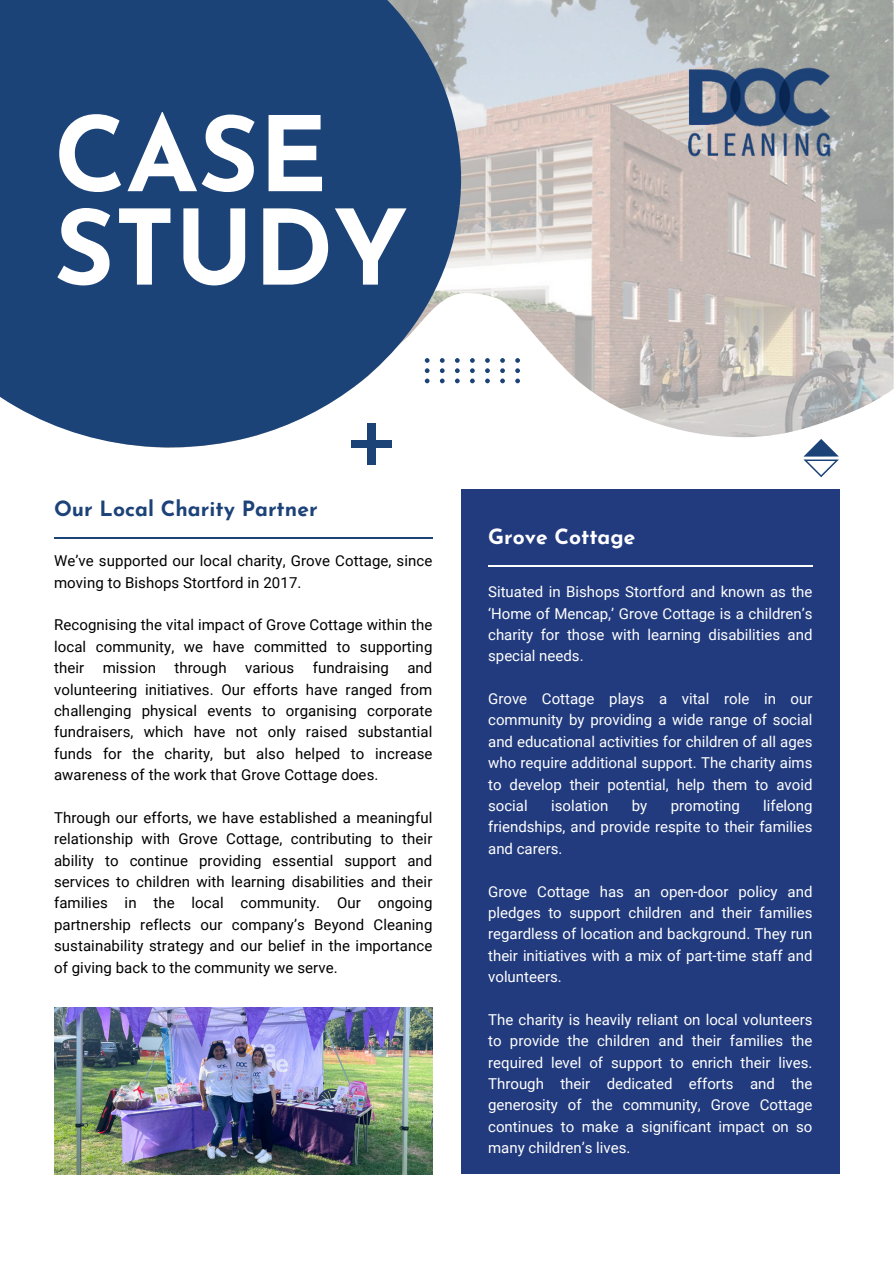
<style>
.page{position:relative;width:894px;height:1264px;background:#fff}
.page>*{position:absolute;margin:0;border:0;box-sizing:border-box;transform-origin:0 0}
.t1{font:700 103.5px/93.3px "Josefin Sans";color:#fff}
.t2{font:700 21px "Josefin Sans";color:#1c4278}
.t3{font:700 21px "Josefin Sans";color:#fff}
.t4{font:15px/21.3px "Roboto";color:#fff;text-align:justify}
.t5{font:15px/21.3px "Roboto";letter-spacing:.005em;color:#000;text-align:justify}
</style>
<div class="page">
<img style="left:461px;top:0;width:432px;height:438px">
<svg style="left:0;top:0;width:461px;height:447px;background:#315584"></svg>
<svg style="left:424px;top:358px;width:5px;height:25px"></svg>
<svg style="left:439px;top:358px;width:5px;height:25px"></svg>
<svg style="left:455px;top:358px;width:4px;height:25px"></svg>
<svg style="left:470px;top:358px;width:4px;height:25px"></svg>
<svg style="left:485px;top:358px;width:4px;height:25px"></svg>
<svg style="left:500px;top:358px;width:5px;height:25px"></svg>
<svg style="left:515px;top:358px;width:5px;height:25px"></svg>
<div style="left:367px;top:423px;width:8px;height:41px;background:#1b4378"></div>
<div style="left:351px;top:440px;width:40px;height:7px;background:#1b4378"></div>
<svg style="left:803px;top:439px;width:35px;height:38px"></svg>
<img style="left:677px;top:54px;width:162px;height:114px">
<hr style="left:54px;top:537px;width:378px;height:2px;background:#1c4278">
<div style="left:461px;top:489px;width:378px;height:684px;background:#223b7e"></div>
<hr style="left:488px;top:565px;width:324px;height:2px;background:#fff">
<img style="left:54px;top:1007px;width:378px;height:166px">
<p class="t1" style="left:54px;top:119px;width:355px">CASE<br>STUDY</p>
<p class="t2" style="left:54px;top:500px;width:265px">Our Local Charity Partner</p>
<p class="t5" style="left:54px;top:550px;width:380px">We’ve supported our local charity, Grove Cottage, since moving to Bishops Stortford in 2017.</p>
<h2 class="t5" style="left:54px;top:614px;width:380px">Recognising the vital impact of Grove Cottage within the local community, we have committed to supporting their mission through various fundraising and volunteering initiatives. Our efforts have ranged from challenging physical events to organising corporate fundraisers, which have not only raised substantial funds for the charity, but also helped to increase awareness of the work that Grove Cottage does.</h2>
<p class="t5" style="left:54px;top:807px;width:380px">Through our efforts, we have established a meaningful relationship with Grove Cottage, contributing to their ability to continue providing essential support and services to children with learning disabilities and their families in the local community. Our ongoing partnership reflects our company’s Beyond Cleaning sustainability strategy and our belief in the importance of giving back to the community we serve.</p>
<p class="t3" style="left:488px;top:528px;width:149px">Grove Cottage</p>
<h2 class="t4" style="left:488px;top:581px;width:326px">Situated in Bishops Stortford and known as the ‘Home of Mencap,’ Grove Cottage is a children’s charity for those with learning disabilities and special needs.</h2>
<p class="t4" style="left:488px;top:688px;width:326px">Grove Cottage plays a vital role in our community by providing a wide range of social and educational activities for children of all ages who require additional support. The charity aims to develop their potential, help them to avoid social</p>
<p class="t4" style="left:488px;top:795px;width:326px;text-indent:275px">lifelong friendships, and provide respite to their families and carers.</p>
<p class="t4" style="left:488px;top:880px;width:326px">Grove Cottage has an open-door policy and pledges to support children and their families regardless of location and background. They run their initiatives with a mix of part-time staff and volunteers.</p>
<p class="t4" style="left:488px;top:1009px;width:326px">The charity is heavily reliant on local volunteers to provide the children and their families the required level of support to enrich their lives.<br>Through their dedicated efforts and the generosity of the community, Grove Cottage continues to make a significant impact on so many children’s lives.</p>
<p class="t4" style="left:551px;top:795px;width:59px">isolation</p>
<p class="t4" style="left:631px;top:795px;width:17px">by</p>
<p class="t4" style="left:670px;top:795px;width:70px">promoting</p>
</div>
